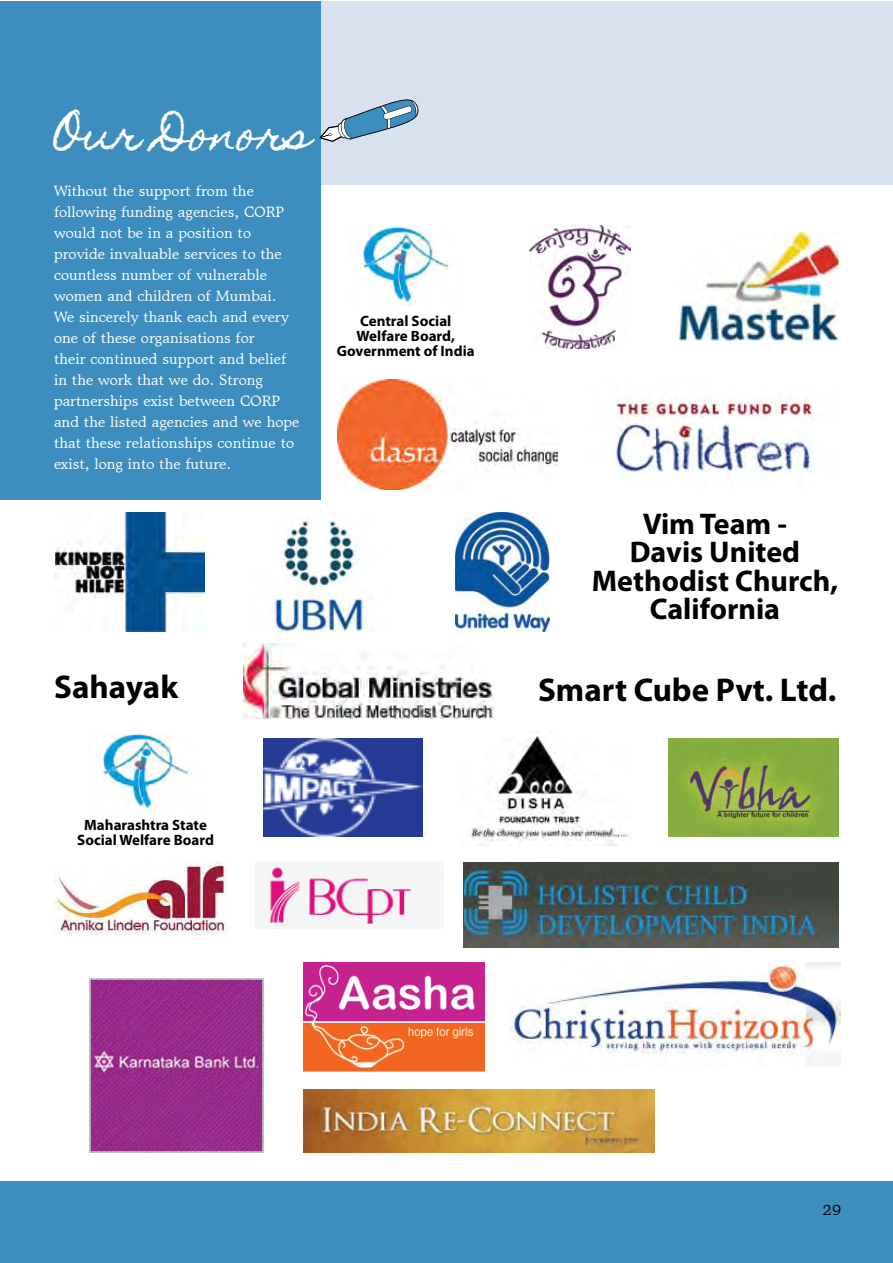
<style>
.page{position:relative;width:893px;height:1263px;background:#fff}
.page>*{position:absolute;margin:0;border:0;box-sizing:border-box;transform-origin:0 0}
.t1{font:42px "Homemade Apple";color:#fff}
.t2{font:700 33px "Myriad Pro";color:#000}
.t3{font:700 30px/28.5px "Myriad Pro";color:#000;text-align:center}
.t4{font:15px/21px "Matt Antique BT";color:#fff}
.t5{font:700 15px/15px "Myriad Pro";color:#000;text-align:center}
.t6{font:15px "Matt Antique BT";color:#000}
</style>
<div class="page">
<img style="left:356px;top:226px;width:95px;height:79px">
<img style="left:96px;top:733px;width:95px;height:79px">
<div style="left:28px;top:1px;width:864px;height:184px;background:#d8e2ef"></div>
<div style="left:0;top:1182px;width:892px;height:81px;background:#3d8dbe"></div>
<div style="left:0;top:1px;width:321px;height:498px;background:#3d8dbe"></div>
<img style="left:54px;top:860px;width:176px;height:76px">
<img style="left:304px;top:962px;width:181px;height:110px">
<img style="left:255px;top:861px;width:188px;height:68px">
<img style="left:510px;top:963px;width:330px;height:104px">
<img style="left:338px;top:379px;width:219px;height:110px">
<img style="left:529px;top:225px;width:102px;height:124px">
<img style="left:243px;top:643px;width:251px;height:75px">
<img style="left:614px;top:398px;width:198px;height:76px">
<img style="left:463px;top:863px;width:376px;height:85px">
<img style="left:264px;top:738px;width:158px;height:98px">
<img style="left:89px;top:979px;width:174px;height:174px">
<img style="left:54px;top:513px;width:150px;height:119px">
<img style="left:304px;top:1089px;width:351px;height:64px">
<img style="left:680px;top:233px;width:159px;height:108px">
<img style="left:272px;top:519px;width:101px;height:112px">
<img style="left:456px;top:513px;width:94px;height:119px">
<img style="left:669px;top:738px;width:170px;height:98px">
<svg style="left:320px;top:99px;width:99px;height:43px"></svg>
<img style="left:468px;top:736px;width:160px;height:109px">
<h1 class="t1" style="left:54px;top:110px;width:259px">Our Donors</h1>
<p class="t4" style="left:54px;top:180px;width:247px">Without the support from the following funding agencies, CORP would not be in a position to provide invaluable services to the countless number of vulnerable women and children of Mumbai.<br>We sincerely thank each and every one of these organisations for<br>their continued support and belief in the work that we do. Strong partnerships exist between CORP and the listed agencies and we hope that these relationships continue to exist, long into the future.</p>
<p class="t5" style="left:337px;top:313px;width:139px">Central Social<br>Welfare Board,<br>Government of India</p>
<h2 class="t2" style="left:54px;top:666px;width:126px">Sahayak</h2>
<p class="t5" style="left:77px;top:817px;width:138px">Maharashtra State<br>Social Welfare Board</p>
<h3 class="t3" style="left:592px;top:508px;width:248px">Vim Team -<br>Davis United<br>Methodist Church,<br>California</h3>
<h2 class="t2" style="left:538px;top:668px;width:300px">Smart Cube Pvt. Ltd.</h2>
<p class="t6" style="left:822px;top:1200px;width:21px">29</p>
</div>
